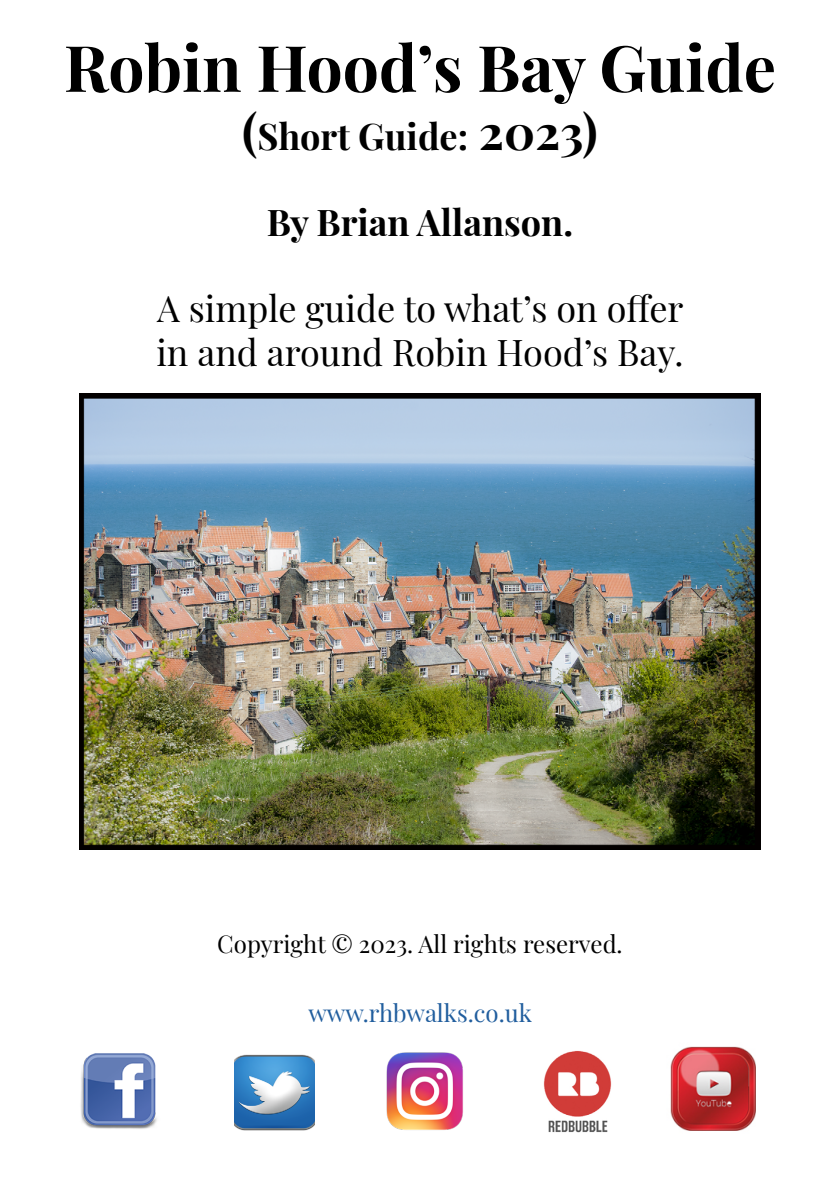
<style>
.page{position:relative;width:840px;height:1191px;background:#fff}
.page>*{position:absolute;margin:0;border:0;box-sizing:border-box;transform-origin:0 0}
.t1{font:700 64px "Playfair Display";color:#000}
.t2{font:36px/43.2px "Playfair Display";color:#000}
.t3{font:700 36px "Playfair Display";color:#000}
.t4{font:24px "Playfair Display";color:#000}
.t5{font:24px "Playfair Display";color:#215e9e}
.s1{font-size:48px}
</style>
<div class="page">
<img style="left:79px;top:393px;width:681px;height:456px">
<img style="left:80px;top:1053px;width:77px;height:76px">
<img style="left:234px;top:1054px;width:81px;height:77px">
<img style="left:386px;top:1052px;width:77px;height:78px">
<img style="left:543px;top:1050px;width:69px;height:83px">
<img style="left:670px;top:1046px;width:86px;height:85px">
<h1 class="t1" style="left:64px;top:18px;width:713px">Robin Hood’s Bay Guide</h1>
<p class="t3" style="left:242px;top:108px;width:357px"><span class="s1">(</span>Short Guide: <span class="s1">2023)</span></p>
<p class="t3" style="left:267px;top:194px;width:307px">By Brian Allanson.</p>
<p class="t2" style="left:156px;top:284px;width:528px">A simple guide to what’s on offer in and around Robin Hood’s Bay.</p>
<p class="t4" style="left:217px;top:925px;width:406px">Copyright © 2023. All rights reserved.</p>
<p class="t5" style="left:308px;top:993px;width:225px">www.rhbwalks.co.uk</p>
</div>
